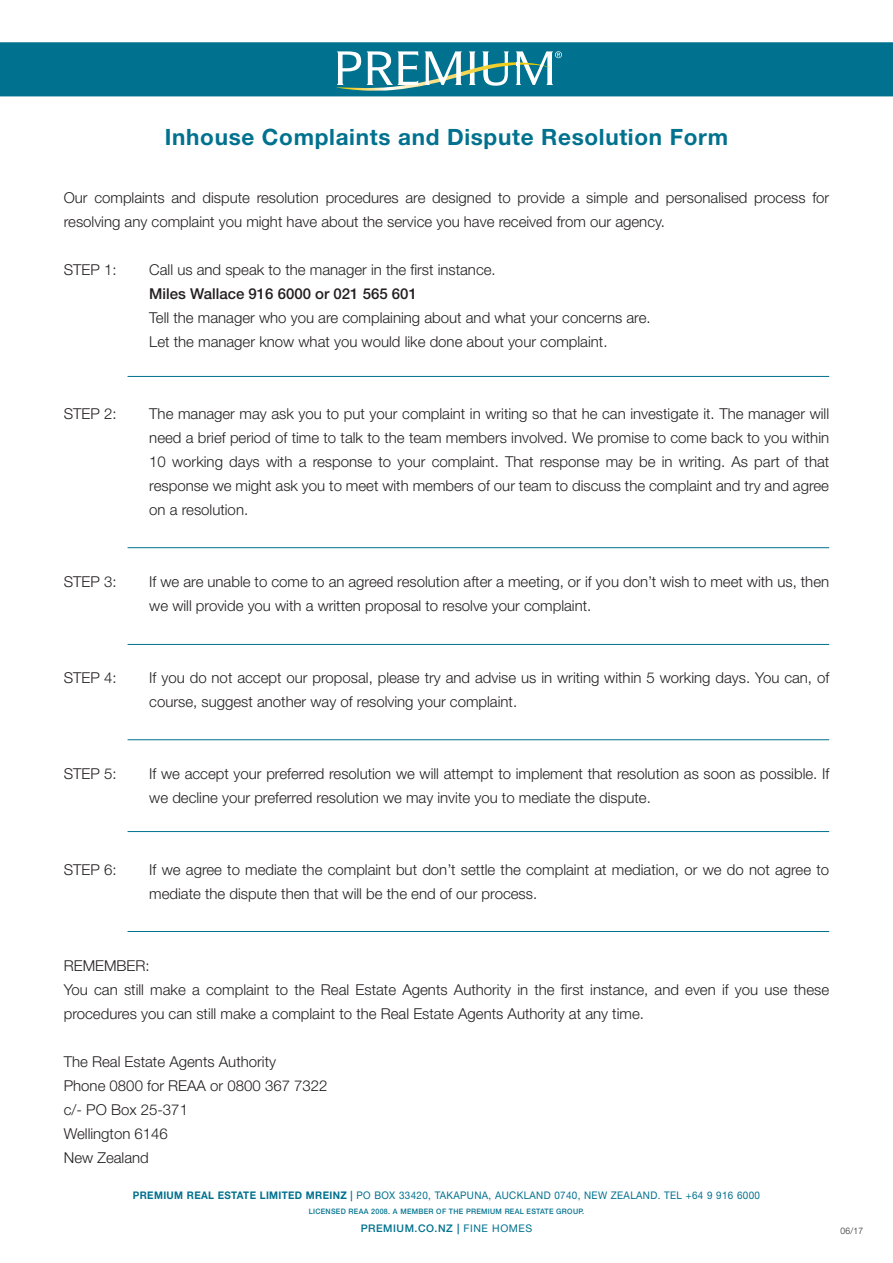
<style>
.page{position:relative;width:893px;height:1263px;background:#fff}
.page>*{position:absolute;margin:0;border:0;box-sizing:border-box;transform-origin:0 0}
.t1{font:700 22.5px "Helvetica Neue";letter-spacing:.03em;color:#00718e}
.t2{font:300 15px/24px "Helvetica Neue";color:#231f20}
.t3{font:500 15px "Helvetica Neue";color:#231f20}
.t4{font:10.5px "Helvetica Neue";letter-spacing:.035em;color:#00718e;scale:.94 1}
.t5{font:500 10.5px "Helvetica Neue";letter-spacing:.05em;color:#00718e}
.t6{font:300 9px "Helvetica Neue";color:#231f20;scale:.94 1}
.t7{font:500 7.5px "Helvetica Neue";letter-spacing:.04em;color:#00718e;scale:.95 1}
.s1{font-weight:700}
.s2{font-weight:500}
.s3{font-weight:400}
</style>
<div class="page">
<div style="left:0;top:42px;width:893px;height:54px;background:#00718e"></div>
<svg style="left:336px;top:51px;width:226px;height:40px"></svg>
<hr style="left:128px;top:376px;width:701px;height:1px;background:#00718e">
<hr style="left:128px;top:547px;width:701px;height:1px;background:#00718e">
<hr style="left:128px;top:644px;width:701px;height:1px;background:#00718e">
<hr style="left:128px;top:739px;width:701px;height:1px;background:#00718e">
<hr style="left:128px;top:831px;width:701px;height:1px;background:#00718e">
<hr style="left:128px;top:931px;width:701px;height:1px;background:#00718e">
<p class="t1" style="left:165px;top:123px;width:565px">Inhouse Complaints and Dispute Resolution Form</p>
<p class="t2" style="left:64px;top:185px;width:767px">Our complaints and dispute resolution procedures are designed to provide a simple and personalised process for resolving any complaint you might have about the service you have received from our agency.</p>
<p class="t2" style="left:64px;top:257px;width:54px">STEP 1:</p>
<p class="t2" style="left:149px;top:257px;width:348px">Call us and speak to the manager in the first instance.</p>
<p class="t3" style="left:149px;top:285px;width:269px">Miles Wallace 916 6000 or 021 565 601</p>
<p class="t2" style="left:149px;top:305px;width:503px">Tell the manager who you are complaining about and what your concerns are.</p>
<p class="t2" style="left:149px;top:329px;width:460px">Let the manager know what you would like done about your complaint.</p>
<p class="t2" style="left:64px;top:401px;width:54px">STEP 2:</p>
<p class="t2" style="left:149px;top:401px;width:681px;text-align:justify">The manager may ask you to put your complaint in writing so that he can investigate it. The manager will need a brief period of time to talk to the team members involved. We promise to come back to you within 10 working days with a response to your complaint. That response may be in writing. As part of that response we might ask you to meet with members of our team to discuss the complaint and try and agree on a resolution.</p>
<p class="t2" style="left:64px;top:569px;width:54px">STEP 3:</p>
<p class="t2" style="left:149px;top:569px;width:681px">If we are unable to come to an agreed resolution after a meeting, or if you don’t wish to meet with us, then we will provide you with a written proposal to resolve your complaint.</p>
<p class="t2" style="left:64px;top:665px;width:54px">STEP 4:</p>
<p class="t2" style="left:149px;top:665px;width:681px">If you do not accept our proposal, please try and advise us in writing within 5 working days. You can, of course, suggest another way of resolving your complaint.</p>
<p class="t2" style="left:64px;top:761px;width:54px">STEP 5:</p>
<p class="t2" style="left:149px;top:761px;width:681px">If we accept your preferred resolution we will attempt to implement that resolution as soon as possible. If we decline your preferred resolution we may invite you to mediate the dispute.</p>
<p class="t2" style="left:64px;top:857px;width:54px">STEP 6:</p>
<p class="t2" style="left:149px;top:857px;width:681px">If we agree to mediate the complaint but don’t settle the complaint at mediation, or we do not agree to mediate the dispute then that will be the end of our process.</p>
<p class="t2" style="left:64px;top:953px;width:87px">REMEMBER:</p>
<p class="t2" style="left:64px;top:977px;width:767px">You can still make a complaint to the Real Estate Agents Authority in the first instance, and even if you use these procedures you can still make a complaint to the Real Estate Agents Authority at any time.</p>
<p class="t2" style="left:64px;top:1049px;width:214px">The Real Estate Agents Authority</p>
<p class="t2" style="left:64px;top:1073px;width:265px">Phone 0800 for REAA or 0800 367 7322</p>
<p class="t2" style="left:64px;top:1097px;width:126px">c/- PO Box 25-371</p>
<p class="t2" style="left:64px;top:1121px;width:106px">Wellington 6146</p>
<p class="t2" style="left:64px;top:1145px;width:87px">New Zealand</p>
<p class="t4" style="left:133px;top:1189px;width:669px"><span class="s1">PREMIUM REAL ESTATE LIMITED MREINZ</span> <span class="s2">|</span> PO BOX 33420, TAKAPUNA, AUCKLAND 0740, NEW ZEALAND. TEL +64 9 916 6000</p>
<p class="t7" style="left:309px;top:1207px;width:291px">LICENSED REAA 2008. A MEMBER OF THE PREMIUM REAL ESTATE GROUP.</p>
<p class="t5" style="left:361px;top:1222px;width:173px">PREMIUM.CO.NZ | <span class="s3">FINE HOMES</span></p>
<p class="t6" style="left:840px;top:1225px;width:26px">06/17</p>
</div>
